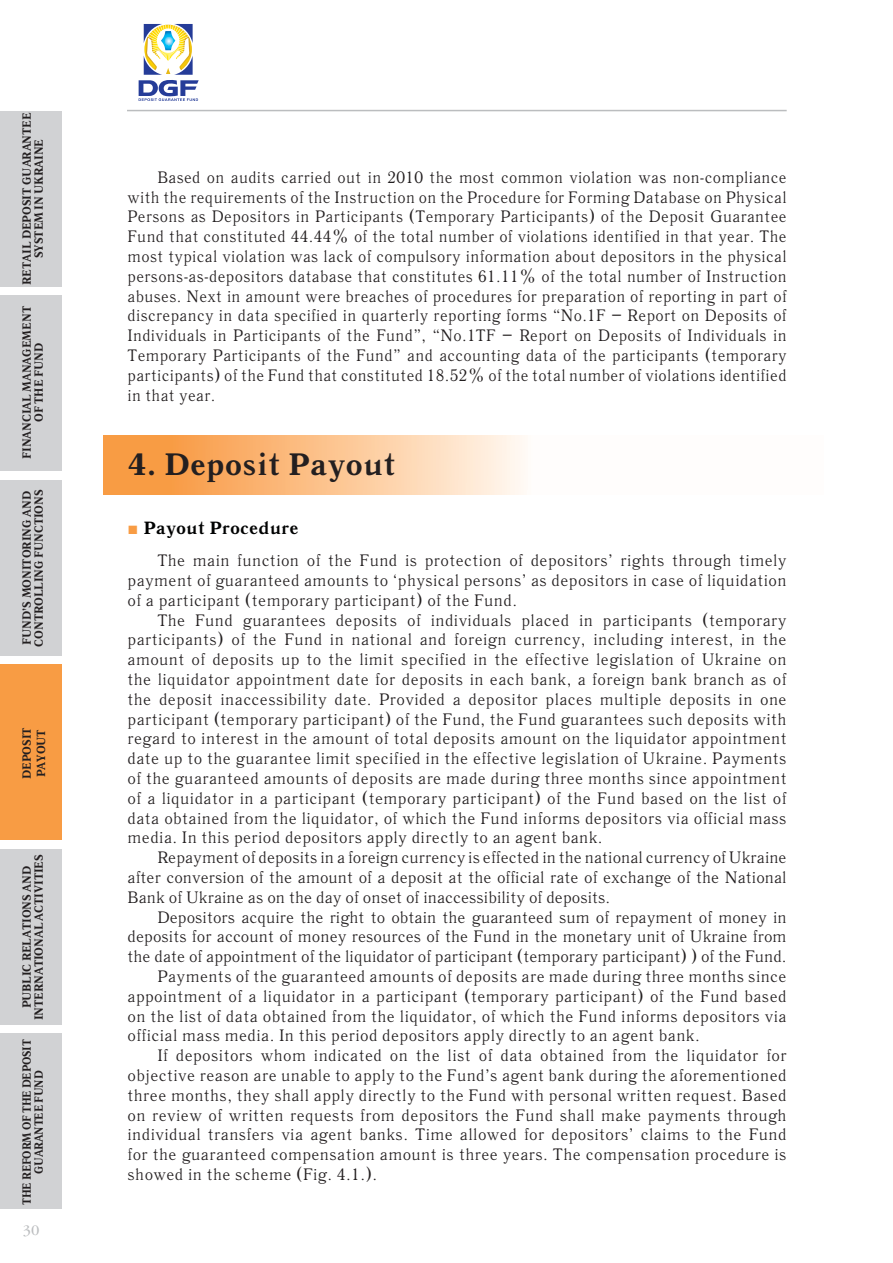
<style>
.page{position:relative;width:893px;height:1263px;background:#fff}
.page>*{position:absolute;margin:0;border:0;box-sizing:border-box;transform-origin:0 0}
.t1{font:700 31.5px "Quant Antiqua C";color:#231f20}
.t2{font:700 18px "Quant Antiqua C";color:#010202}
.t3{font:16.5px/19.8px "Quant Antiqua C";letter-spacing:.02em;color:#231f20;text-align:justify}
.t4{font:16.5px "Quant Antiqua C";color:#231f20}
.t5{font:13.5px "Garamond Book C";color:#bbbdbf}
.t6{font:700 12px/12px "Quant Antiqua C";letter-spacing:-.01em;color:#231f20;text-align:center;scale:.94 1}
.t7{font:700 12px/12px "Quant Antiqua C";letter-spacing:-.01em;color:#231f20;text-align:center;scale:.9 1}
.s1{font-family:"Arial";color:#f89c44}
</style>
<div class="page">
<div style="left:0;top:1033px;width:62px;height:176px;background:#d1d2d4"></div>
<div style="left:0;top:848px;width:62px;height:176px;background:#d1d2d4"></div>
<div style="left:0;top:664px;width:62px;height:176px;background:#f89c44"></div>
<div style="left:0;top:480px;width:62px;height:175px;background:#d1d2d4"></div>
<div style="left:0;top:295px;width:62px;height:176px;background:#d1d2d4"></div>
<div style="left:0;top:111px;width:62px;height:176px;background:#d1d2d4"></div>
<hr style="left:127px;top:110px;width:660px;height:1px;background:#bbbdbf">
<svg style="left:139px;top:24px;width:60px;height:77px"></svg>
<svg style="left:103px;top:435px;width:422px;height:60px;background:#fbc18b"></svg>
<p class="t6" style="left:22px;top:285px;width:185px;rotate:-90deg">RETAIL DEPOSIT GUARANTEE<br>SYSTEM IN UKRAINE</p>
<p class="t6" style="left:22px;top:459px;width:164px;rotate:-90deg">FINANCIAL MANAGEMENT<br>OF THE FUND</p>
<p class="t6" style="left:22px;top:646px;width:169px;text-align:left;rotate:-90deg">FUND’S MONITORING AND<br>CONTROLLING FUNCTIONS</p>
<p class="t6" style="left:20px;top:779px;width:57px;line-height:14.4px;text-align:left;rotate:-90deg">DEPOSIT<br>PAYOUT</p>
<p class="t6" style="left:22px;top:1020px;width:179px;rotate:-90deg">PUBLIC RELATIONS AND<br>INTERNATIONAL ACTIVITIES</p>
<p class="t7" style="left:22px;top:1205px;width:186px;rotate:-90deg">THE REFORM OF THE DEPOSIT<br>GUARANTEE FUND</p>
<p class="t5" style="left:22px;top:1225px;width:18px">30</p>
<p class="t3" style="left:128px;top:169px;width:661px;text-indent:30px">Based on audits carried out in 2010 the most common violation was non-compliance with the requirements of the Instruction on the Procedure for Forming Database on Physical Persons as Depositors in Participants (Temporary Participants) of the Deposit Guarantee Fund that constituted 44.44% of the total number of violations identified in that year. The most typical violation was lack of compulsory information about depositors in the physical persons-as-depositors database that constitutes 61.11% of the total number of Instruction abuses. Next in amount were breaches of procedures for preparation of reporting in part of discrepancy in data specified in quarterly reporting forms “No.1F – Report on Deposits of Individuals in Participants of the Fund”, “No.1ТF – Report on Deposits of Individuals in Temporary Participants of the Fund” and accounting data of the participants (temporary participants) of the Fund that constituted 18.52% of the total number of violations identified in that year.</p>
<h1 class="t1" style="left:128px;top:453px;width:270px">4. Deposit Payout</h1>
<p class="t2" style="left:128px;top:521px;width:173px"><span class="s1">■</span> Payout Procedure</p>
<p class="t3" style="left:128px;top:552px;width:661px;text-indent:30px">The main function of the Fund is protection of depositors’ rights through timely payment of guaranteed amounts to ‘physical persons’ as depositors in case of liquidation of a participant (temporary participant) of the Fund.</p>
<p class="t3" style="left:128px;top:612px;width:661px;text-indent:30px">The Fund guarantees deposits of individuals placed in participants (temporary participants) of the Fund in national and foreign currency, including interest, in the amount of deposits up to the limit specified in the effective legislation of Ukraine on the liquidator appointment date for deposits in each bank, a foreign bank branch as of the deposit inaccessibility date. Provided a depositor places multiple deposits in one participant (temporary participant) of the Fund, the Fund guarantees such deposits with regard to interest in the amount of total deposits amount on the liquidator appointment date up to the guarantee limit specified in the effective legislation of Ukraine. Payments of the guaranteed amounts of deposits are made during three months since appointment of a liquidator in a participant (temporary participant) of the Fund based on the list of data obtained from the liquidator, of which the Fund informs depositors via official mass media. In this period depositors apply directly to an agent bank.</p>
<p class="t3" style="left:128px;top:849px;width:661px;text-indent:30px">Repayment of deposits in a foreign currency is effected in the national currency of Ukraine after conversion of the amount of a deposit at the official rate of exchange of the National Bank of Ukraine as on the day of onset of inaccessibility of deposits.</p>
<p class="t4" style="left:157px;top:911px;width:631px">Depositors acquire the right to obtain the guaranteed sum of repayment of money in</p>
<p class="t4" style="left:128px;top:930px;width:661px">deposits for account of money resources of the Fund in the monetary unit of Ukraine from</p>
<p class="t4" style="left:128px;top:950px;width:661px">the date of appointment of the liquidator of participant (temporary participant) ) of the Fund.</p>
<p class="t3" style="left:157px;top:968px;width:631px">Payments of the guaranteed amounts of deposits are made during three months since</p>
<p class="t3" style="left:128px;top:988px;width:661px">appointment of a liquidator in a participant (temporary participant) of the Fund based</p>
<p class="t3" style="left:128px;top:1008px;width:661px">on the list of data obtained from the liquidator, of which the Fund informs depositors via</p>
<p class="t3" style="left:128px;top:1027px;width:574px">official mass media. In this period depositors apply directly to an agent bank.</p>
<p class="t3" style="left:157px;top:1047px;width:631px">If depositors whom indicated on the list of data obtained from the liquidator for</p>
<p class="t3" style="left:128px;top:1067px;width:661px">objective reason are unable to apply to the Fund’s agent bank during the aforementioned</p>
<p class="t3" style="left:128px;top:1087px;width:661px">three months, they shall apply directly to the Fund with personal written request. Based</p>
<p class="t3" style="left:128px;top:1107px;width:661px">on review of written requests from depositors the Fund shall make payments through</p>
<p class="t3" style="left:128px;top:1126px;width:661px">individual transfers via agent banks. Time allowed for depositors’ claims to the Fund</p>
<p class="t3" style="left:128px;top:1146px;width:661px">for the guaranteed compensation amount is three years. The compensation procedure is</p>
<p class="t3" style="left:128px;top:1166px;width:251px">showed in the scheme (Fig. 4.1.).</p>
</div>
